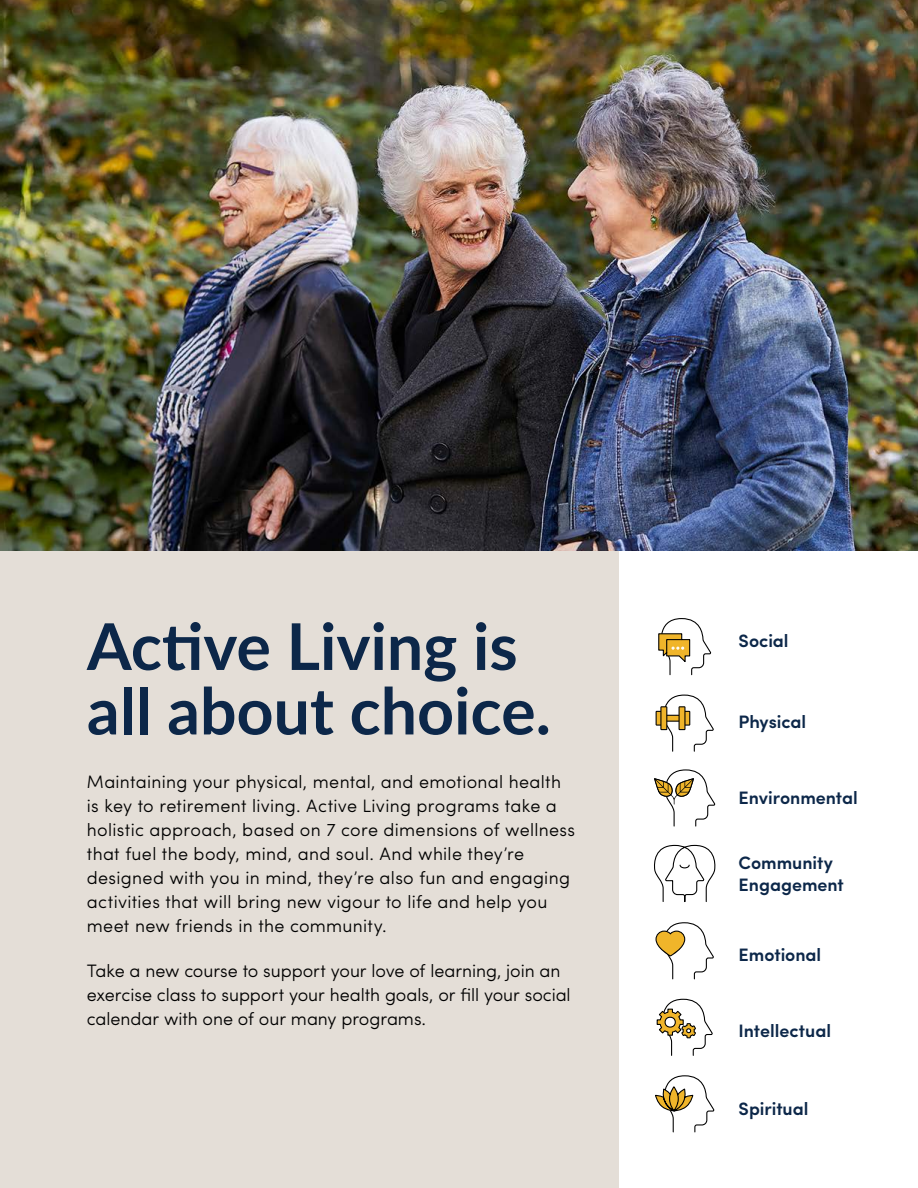
<style>
.page{position:relative;width:918px;height:1188px;background:#fff}
.page>*{position:absolute;margin:0;border:0;box-sizing:border-box;transform-origin:0 0}
.H2_Heading_Blue{font:700 64.5px/64.5px "Lato";color:#0c2749}
.P_body{font:300 18px/24px "Sofia Pro";letter-spacing:.015em;color:#000}
.P_body-2{font:300 18px/24px "Sofia Pro";letter-spacing:-.005em;color:#000}
.t1{font:600 18px/21.6px "Sofia Pro";letter-spacing:-.005em;color:#0c2749}
</style>
<div class="page">
<div style="left:0;top:537px;width:618px;height:651px;background:#e4ded7"></div>
<img style="left:0;top:0;width:918px;height:551px">
<svg style="left:658px;top:618px;width:54px;height:58px"></svg>
<svg style="left:656px;top:694px;width:58px;height:58px"></svg>
<svg style="left:654px;top:769px;width:62px;height:58px"></svg>
<svg style="left:654px;top:844px;width:62px;height:58px"></svg>
<svg style="left:656px;top:922px;width:58px;height:58px"></svg>
<svg style="left:656px;top:998px;width:57px;height:58px"></svg>
<svg style="left:655px;top:1075px;width:60px;height:58px"></svg>
<h2 class="H2_Heading_Blue" style="left:87px;top:611px;width:466px">Active Living is all about choice.</h2>
<p class="P_body" style="left:87px;top:769px;width:490px">Maintaining your physical, mental, and emotional health is key to retirement living. Active Living programs take a holistic approach, based on 7 core dimensions of wellness that fuel the body, mind, and soul. And while they’re designed with you in mind, they’re also fun and engaging activities that will bring new vigour to life and help you meet new friends in the community.</p>
<p class="P_body-2" style="left:87px;top:957px;width:485px">Take a new course to support your love of learning, join an exercise class to support your health goals, or fill your social calendar with one of our many programs.</p>
<p class="t1" style="left:739px;top:628px;width:52px">Social</p>
<p class="t1" style="left:739px;top:710px;width:69px">Physical</p>
<p class="t1" style="left:739px;top:786px;width:121px">Environmental</p>
<p class="t1" style="left:739px;top:851px;width:107px">Community<br>Engagement</p>
<p class="t1" style="left:739px;top:942px;width:84px">Emotional</p>
<p class="t1" style="left:739px;top:1018px;width:94px">Intellectual</p>
<p class="t1" style="left:739px;top:1097px;width:71px">Spiritual</p>
</div>
